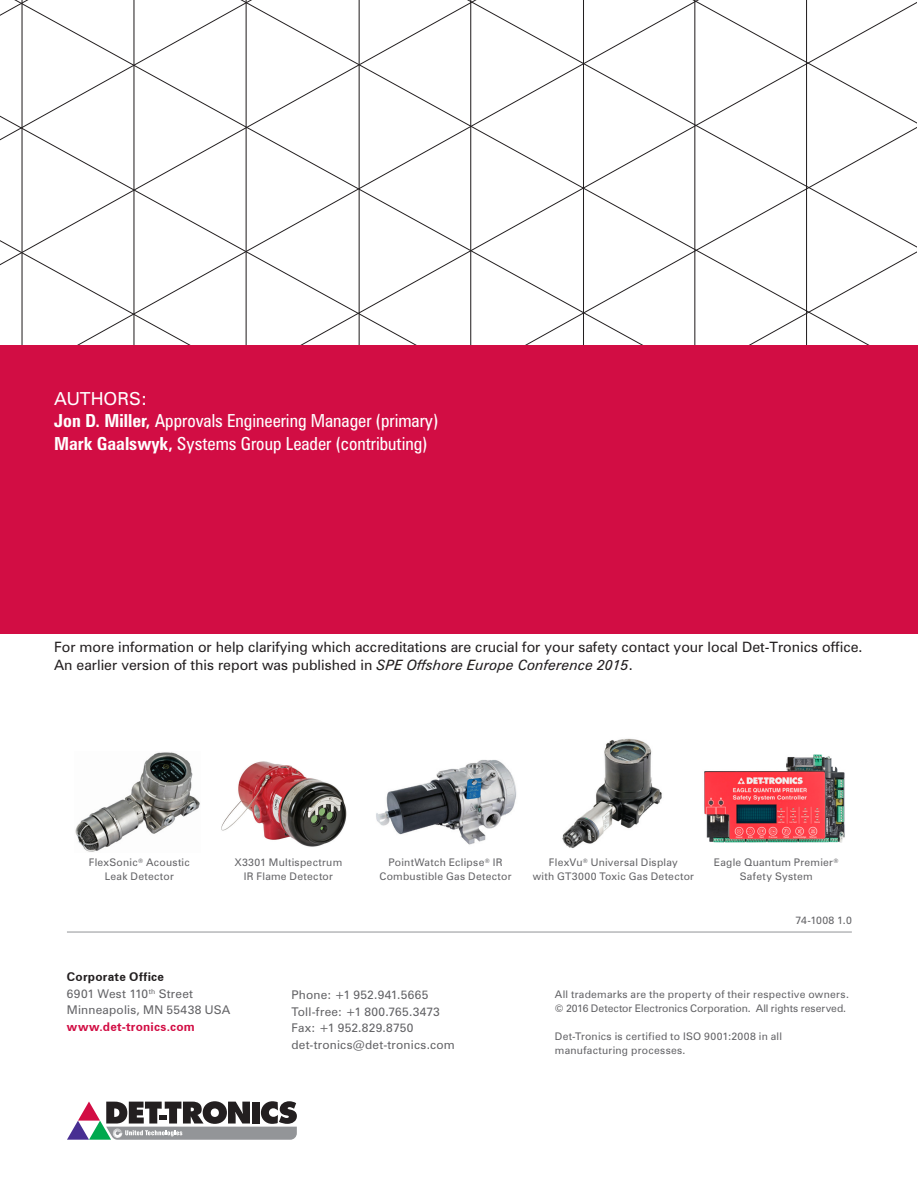
<style>
.page{position:relative;width:918px;height:1188px;background:#fff}
.page>*{position:absolute;margin:0;border:0;box-sizing:border-box;transform-origin:0 0}
.t1{font:condensed 18px "Zurich BT";color:#fff}
.t2{font:18px "Zurich BT";color:#fff}
.t3{font:14.25px/17.1px "Zurich BT";color:#231f20}
.small_text{font:12px "Zurich BT";letter-spacing:.02em;color:#636366}
.small_text-2{font:700 12px "Zurich BT";letter-spacing:.02em;color:#d20d44}
.small_text-3{font:700 12px "Zurich BT";letter-spacing:.02em;color:#231f20}
.small_text-4{font:10.5px/14px "Zurich BT";letter-spacing:.025em;color:#636366;text-align:center}
.s1{font-weight:700}
.s2{font-style:italic}
</style>
<div class="page">
<div style="left:0;top:345px;width:918px;height:289px;background:#d20d44"></div>
<svg style="left:0;top:0;width:739px;height:90px"></svg>
<hr style="left:806px;top:0;width:1px;height:345px;background:#231f20">
<svg style="left:145px;top:75px;width:771px;height:270px"></svg>
<hr style="left:695px;top:0;width:1px;height:345px;background:#231f20">
<hr style="left:583px;top:0;width:1px;height:345px;background:#231f20">
<hr style="left:470px;top:0;width:1px;height:345px;background:#231f20">
<hr style="left:359px;top:0;width:1px;height:345px;background:#231f20">
<hr style="left:246px;top:0;width:1px;height:345px;background:#231f20">
<hr style="left:134px;top:0;width:1px;height:345px;background:#231f20">
<hr style="left:22px;top:0;width:1px;height:345px;background:#231f20">
<svg style="left:0;top:108px;width:552px;height:237px"></svg>
<img style="left:221px;top:761px;width:126px;height:86px">
<img style="left:376px;top:760px;width:141px;height:85px">
<img style="left:562px;top:738px;width:100px;height:111px">
<img style="left:704px;top:754px;width:141px;height:89px">
<img style="left:75px;top:752px;width:125px;height:100px">
<hr style="left:67px;top:932px;width:785px;height:1px;background:#919396">
<svg style="left:67px;top:1101px;width:230px;height:39px"></svg>
<p class="t2" style="left:54px;top:388px;width:95px">AUTHORS:</p>
<p class="t1" style="left:54px;top:410px;width:386px"><span class="s1">Jon D. Miller,</span> Approvals Engineering Manager (primary)</p>
<p class="t1" style="left:54px;top:433px;width:375px"><span class="s1">Mark Gaalswyk,</span> Systems Group Leader (contributing)</p>
<p class="t3" style="left:54px;top:639px;width:810px">For more information or help clarifying which accreditations are crucial for your safety contact your local Det-Tronics office.<br>An earlier version of this report was published in <span class="s2">SPE Offshore Europe Conference 2015</span>.</p>
<p class="small_text-4" style="left:89px;top:855px;width:103px">FlexSonic<sup>®</sup> Acoustic<br>Leak Detector</p>
<p class="small_text-4" style="left:379px;top:855px;width:134px">PointWatch Eclipse<sup>®</sup> IR<br>Combustible Gas Detector</p>
<p class="small_text-4" style="left:533px;top:855px;width:163px">FlexVu<sup>®</sup> Universal Display<br>with GT3000 Toxic Gas Detector</p>
<p class="small_text-4" style="left:714px;top:855px;width:126px">Eagle Quantum Premier<sup>®</sup></p>
<p class="small_text-4" style="left:235px;top:855px;width:109px">X3301 Multispectrum</p>
<p class="small_text-4" style="left:244px;top:869px;width:91px">IR Flame Detector</p>
<p class="small_text-4" style="left:740px;top:869px;width:74px">Safety System</p>
<p class="small_text-4" style="left:795px;top:913px;width:58px">74-1008 1.0</p>
<p class="small_text-3" style="left:67px;top:970px;width:99px">Corporate Office</p>
<p class="small_text" style="left:67px;top:986px;width:128px">6901 West 110<sup>th</sup> Street</p>
<p class="small_text" style="left:67px;top:1003px;width:165px">Minneapolis, MN 55438 USA</p>
<p class="small_text-2" style="left:67px;top:1019px;width:129px">www.det-tronics.com</p>
<p class="small_text" style="left:291px;top:988px;width:139px">Phone: +1 952.941.5665</p>
<p class="small_text" style="left:291px;top:1004px;width:150px">Toll-free: +1 800.765.3473</p>
<p class="small_text" style="left:291px;top:1021px;width:124px">Fax: +1 952.829.8750</p>
<p class="small_text" style="left:291px;top:1037px;width:165px">det-tronics@det-tronics.com</p>
<p class="small_text-4" style="left:555px;top:987px;width:296px;text-align:left">All trademarks are the property of their respective owners. © 2016 Detector Electronics Corporation. All rights reserved.</p>
<p class="small_text-4" style="left:555px;top:1029px;width:229px;text-align:left">Det-Tronics is certified to ISO 9001:2008 in all manufacturing processes.</p>
</div>
